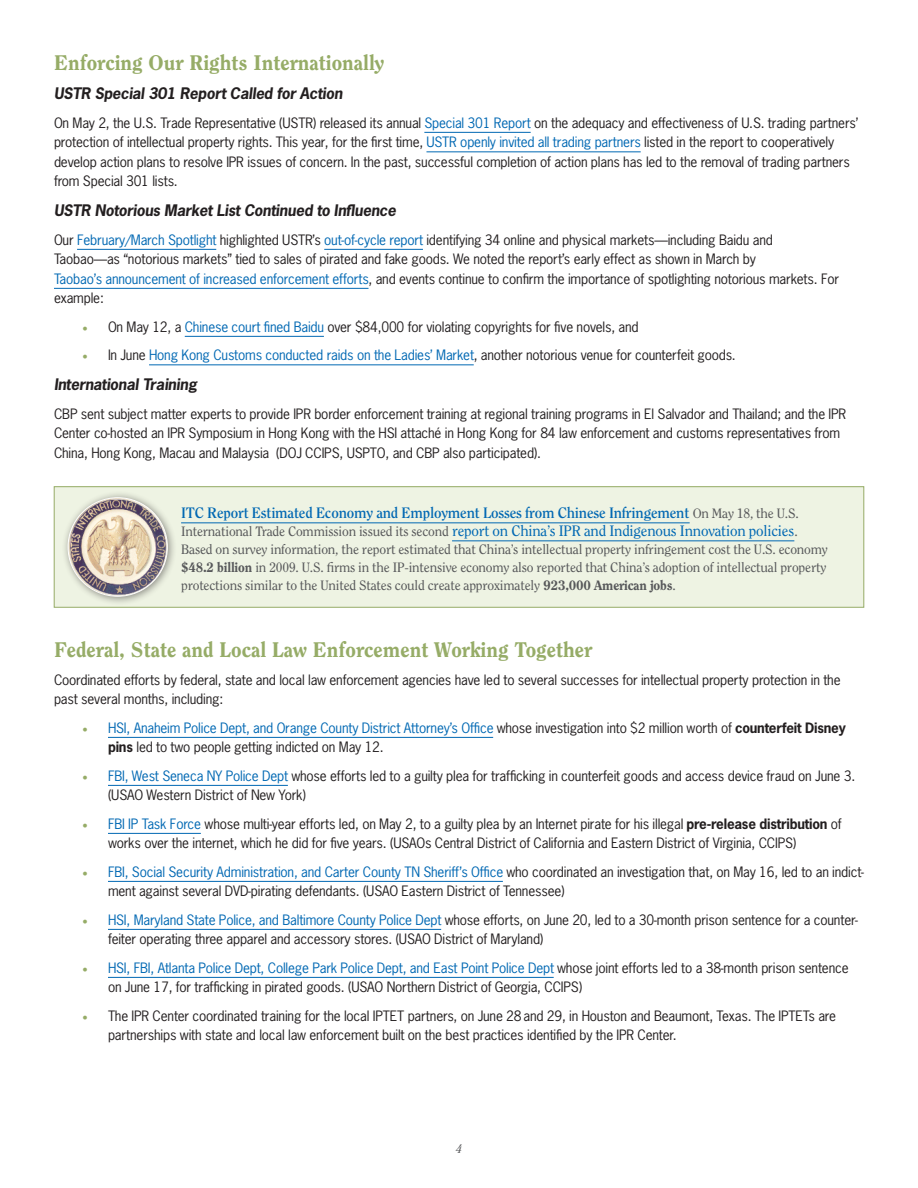
<style>
.page{position:relative;width:918px;height:1188px;background:#fff}
.page>*{position:absolute;margin:0;border:0;box-sizing:border-box;transform-origin:0 0}
.Green_Header{font:800 21px "Clearface Std";color:#96ac67}
.Box_Text{font:700 15px/18px "Clearface Std";letter-spacing:-.015em;color:#0168b3}
.Black_Italic_Subhead{font:italic 700 15px "News Gothic Std";letter-spacing:-.015em;color:#231f20}
.Text_Bulleted{font:13.5px/19.5px "News Gothic Std";letter-spacing:-.015em;color:#231f20}
.Text{font:13.5px/19.5px "News Gothic Std";letter-spacing:-.015em;color:#231f20}
.Text-2{font:13.5px/19.5px "News Gothic Std";letter-spacing:-.015em;color:#221e1f}
.Box_Text-2{font:13.5px/18px "Clearface Std";letter-spacing:-.015em;color:#57585a;text-align:justify}
.t1{font:italic 12px "Clearface Std";color:#57585a}
.s1{color:#0168b3}
.s2{color:#231f20}
.s3{font-family:"Bell Centennial Std Sub Capt";color:#96ac67}
.s4{font-weight:400;font-size:13.5px;color:#57585a}
.s5{font-weight:400}
.s6{font-weight:800}
.s7{font-weight:700}
</style>
<div class="page">
<div style="left:54px;top:487px;width:810px;height:120px;background:#eef3e3"></div>
<hr style="left:181px;top:523px;width:509px;height:1px;background:#0168b3">
<hr style="left:452px;top:541px;width:342px;height:1px;background:#0168b3">
<div style="left:61px;top:490px;width:116px;height:115px;background:#231f20;opacity:.5"></div>
<div style="left:68px;top:498px;width:99px;height:98px;background:#231f20;opacity:.5"></div>
<img style="left:68px;top:498px;width:99px;height:98px;border-radius:49px">
<hr style="left:424px;top:132px;width:107px;height:1px;background:#0168b3">
<hr style="left:426px;top:152px;width:215px;height:1px;background:#0168b3">
<hr style="left:77px;top:249px;width:139px;height:1px;background:#0168b3">
<hr style="left:324px;top:249px;width:99px;height:1px;background:#0168b3">
<hr style="left:54px;top:288px;width:315px;height:1px;background:#0168b3">
<hr style="left:185px;top:336px;width:139px;height:1px;background:#0168b3">
<hr style="left:149px;top:365px;width:325px;height:1px;background:#0168b3">
<hr style="left:108px;top:737px;width:385px;height:1px;background:#0168b3">
<hr style="left:108px;top:785px;width:180px;height:1px;background:#0168b3">
<hr style="left:108px;top:833px;width:93px;height:1px;background:#0168b3">
<hr style="left:108px;top:881px;width:395px;height:1px;background:#0168b3">
<hr style="left:108px;top:929px;width:333px;height:1px;background:#0168b3">
<hr style="left:108px;top:977px;width:446px;height:1px;background:#0168b3">
<p class="Green_Header" style="left:54px;top:50px;width:332px">Enforcing Our Rights Internationally</p>
<p class="Black_Italic_Subhead" style="left:54px;top:84px;width:290px">USTR Special 301 Report Called for Action</p>
<p class="Text-2" style="left:54px;top:113px;width:806px">On May 2, the U.S. Trade Representative (USTR) released its annual <span class="s1">Special 301 Report</span> on the adequacy and effectiveness of U<span class="s2">.</span>S<span class="s2">.</span> trading partners’ protection of intellectual property rights<span class="s2">.</span> This year, for the first time, <span class="s1">USTR openly invited all trading partners</span> listed in the report to cooperatively develop action plans to resolve IPR issues of concern<span class="s2">. I</span>n the past, successful completion of action plans has led to the removal of trading partners from Special 301 lists.</p>
<p class="Black_Italic_Subhead" style="left:54px;top:201px;width:343px">USTR Notorious Market List Continued to Influence</p>
<p class="Text" style="left:54px;top:230px;width:787px">Our <span class="s1">February/March Spotlight</span> highlighted USTR’s <span class="s1">out-of-cycle report</span> identifying 34 online and physical markets—including Baidu and Taobao—as “notorious markets” tied to sales of pirated and fake goods. We noted the report’s early effect as shown in March by<br><span class="s1">Taobao’s announcement of increased enforcement efforts</span>, and events continue to confirm the importance of spotlighting notorious markets. For example:</p>
<p class="Text_Bulleted" style="left:81px;top:317px;width:559px"><span class="s3">•</span> On May 12, a <span class="s1">Chinese court fined Baidu</span> over $84,000 for violating copyrights for five novels, and</p>
<p class="Text_Bulleted" style="left:81px;top:345px;width:656px"><span class="s3">•</span> In June <span class="s1">Hong Kong Customs conducted raids on the Ladies’ Market</span>, another notorious venue for counterfeit goods.</p>
<p class="Black_Italic_Subhead" style="left:54px;top:375px;width:145px">International Training</p>
<p class="Text" style="left:54px;top:404px;width:794px">CBP sent subject matter experts to provide IPR border enforcement training at regional training programs in El Salvador and Thailand; and the IPR<br>Center co-hosted an IPR Symposium in Hong Kong with the HSI attaché in Hong Kong for 84 law enforcement and customs representatives from<br>China, Hong Kong, Macau and Malaysia (DOJ CCIPS, USPTO, and CBP also participated).</p>
<p class="Box_Text" style="left:181px;top:504px;width:619px">ITC Report Estimated Economy and Employment Losses from Chinese Infringement <span class="s4">On May 18, the U.S.<br>International Trade Commission issued its second</span> <span class="s5">report on China’s IPR and Indigenous Innovation policies</span><span class="s4">.</span></p>
<p class="Box_Text-2" style="left:181px;top:541px;width:648px">Based on survey information, the report estimated that China’s intellectual property infringement cost the U.S. economy <span class="s6">$48.2 billion</span> in 2009. U.S. firms in the IP-intensive economy also reported that China’s adoption of intellectual property protections similar to the United States could create approximately <span class="s6">923,000 American jobs</span>.</p>
<p class="Green_Header" style="left:54px;top:637px;width:540px">Federal, State and Local Law Enforcement Working Together</p>
<p class="Text" style="left:54px;top:670px;width:788px">Coordinated efforts by federal, state and local law enforcement agencies have led to several successes for intellectual property protection in the past several months, including:</p>
<p class="Text_Bulleted" style="left:108px;top:718px;width:739px;text-indent:-27px"><span class="s3">•</span> <span class="s1">HSI, Anaheim Police Dept, and Orange County District Attorney’s Office</span> whose investigation into $2 million worth of <span class="s7">counterfeit Disney pins</span> led to two people getting indicted on May 12.</p>
<p class="Text_Bulleted" style="left:108px;top:766px;width:749px;text-indent:-27px"><span class="s3">•</span> <span class="s1">FBI, West Seneca NY Police Dept</span> whose efforts led to a guilty plea for trafficking in counterfeit goods and access device fraud on June 3. (USAO Western District of New York)</p>
<p class="Text_Bulleted" style="left:108px;top:814px;width:735px;text-indent:-27px"><span class="s3">•</span> <span class="s1">FBI IP Task Force</span> whose multi-year efforts led, on May 2, to a guilty plea by an Internet pirate for his illegal <span class="s7">pre-release distribution</span> of works over the internet, which he did for five years. (USAOs Central District of California and Eastern District of Virginia, CCIPS)</p>
<p class="Text_Bulleted" style="left:108px;top:862px;width:757px;text-indent:-27px"><span class="s3">•</span> <span class="s1">FBI, Social Security Administration, and Carter County TN Sheriff’s Office</span> who coordinated an investigation that, on May 16, led to an indict&shy;ment against several DVD-pirating defendants. (USAO Eastern District of Tennessee)</p>
<p class="Text_Bulleted" style="left:108px;top:910px;width:752px;text-indent:-27px"><span class="s3">•</span> <span class="s1">HSI, Maryland State Police, and Baltimore County Police Dept</span> whose efforts, on June 20, led to a 30-month prison sentence for a counter&shy;feiter operating three apparel and accessory stores. (USAO District of Maryland)</p>
<p class="Text_Bulleted" style="left:108px;top:958px;width:742px;text-indent:-27px"><span class="s3">•</span> <span class="s1">HSI, FBI, Atlanta Police Dept, College Park Police Dept, and East Point Police Dept</span> whose joint efforts led to a 38-month prison sentence on June 17, for trafficking in pirated goods. (USAO Northern District of Georgia, CCIPS)</p>
<p class="Text_Bulleted" style="left:108px;top:1006px;width:730px;text-indent:-27px"><span class="s3">•</span> The IPR Center coordinated training for the local IPTET partners, on June 28and 29, in Houston and Beaumont, Texas. The IPTETs are partnerships with state and local law enforcement built on the best practices identified by the IPR Center.</p>
<p class="t1" style="left:456px;top:1141px;width:7px">4</p>
</div>
